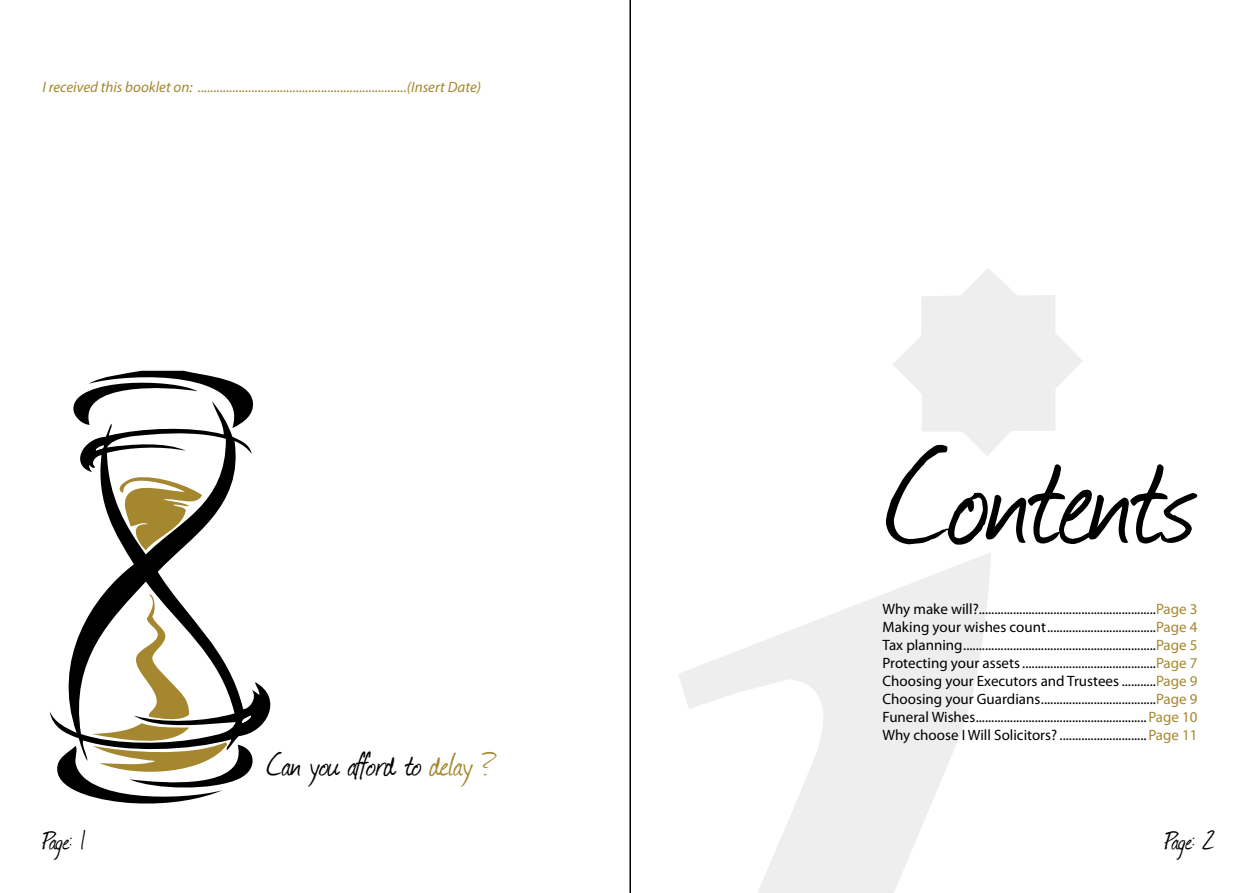
<style>
.page{position:relative;width:1259px;height:893px;background:#fff}
.page>*{position:absolute;margin:0;border:0;box-sizing:border-box;transform-origin:0 0}
.t1{font:156.6px "Journal";letter-spacing:-.03em;color:#000}
.t2{font:37.95px "Journal";letter-spacing:-.015em;color:#000}
.t3{font:30px "Journal";letter-spacing:-.005em;color:#000}
.t4{font:15px/18px "Myriad Pro";color:#000;text-align:justify}
.t5{font:italic 15px "Myriad Pro";color:#a5872f}
.s1{color:#a5872f}
</style>
<div class="page">
<svg style="left:893px;top:268px;width:189px;height:188px"></svg>
<svg style="left:678px;top:552px;width:313px;height:341px"></svg>
<svg style="left:50px;top:554px;width:221px;height:174px"></svg>
<svg style="left:73px;top:371px;width:181px;height:183px"></svg>
<svg style="left:57px;top:582px;width:201px;height:222px"></svg>
<hr style="left:629px;top:0;width:2px;height:893px;background:#000">
<p class="t5" style="left:43px;top:78px;width:440px">I received this booklet on: ..................................................................(Insert Date)</p>
<h2 class="t2" style="left:266px;top:739px;width:230px">Can you afford to <span class="s1">delay ?</span></h2>
<h1 class="t1" style="left:884px;top:390px;width:315px">Contents</h1>
<p class="t4" style="left:882px;top:600px;width:316px">Why make will?.........................................................<span class="s1">Page 3<br></span>Making your wishes count...................................<span class="s1">Page 4<br></span>Tax planning..............................................................<span class="s1">Page 5<br></span>Protecting your assets...........................................<span class="s1">Page 7<br></span>Choosing your Executors and Trustees ...........<span class="s1">Page 9<br></span>Choosing your Guardians.....................................<span class="s1">Page 9<br></span>Funeral Wishes.......................................................<span class="s1">Page 10<br></span>Why choose I Will Solicitors? ............................<span class="s1">Page 11</span></p>
<h3 class="t3" style="left:43px;top:821px;width:45px">Page: 1</h3>
<h3 class="t3" style="left:1165px;top:821px;width:52px">Page: 2</h3>
</div>
